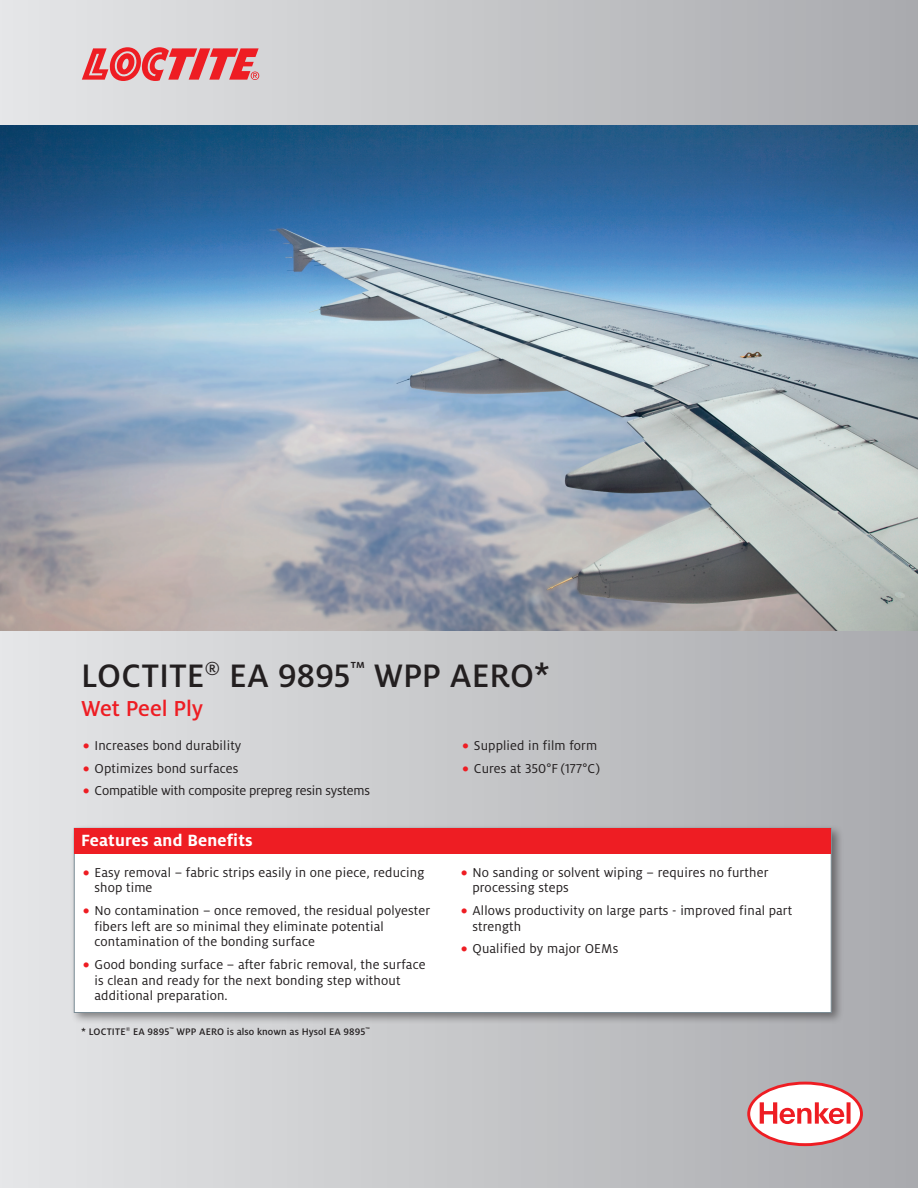
<style>
.page{position:relative;width:918px;height:1188px;background:#fff}
.page>*{position:absolute;margin:0;border:0;box-sizing:border-box;transform-origin:0 0}
.headline{font:500 36px "Henkel Milo";letter-spacing:-.005em;color:#231f20}
.subhead{font:500 24px "Henkel Milo";color:#ee1d23}
.Copy_9_5__usefirst{font:700 18px "Henkel Milo";letter-spacing:.01em;color:#fff}
.t1{font:14.25px/15.8px "Henkel Milo";letter-spacing:.01em;color:#231f20}
.t2{font:14.25px "Henkel Milo";letter-spacing:-.015em;color:#231f20}
.Caption_7{font:500 10.5px "Henkel Milo";letter-spacing:.01em;color:#231f20}
.s1{font-weight:700;color:#ee1d23}
</style>
<div class="page">
<div style="left:0;top:0;width:918px;height:1188px;background:linear-gradient(to right,#e5e6e7,#a9aaae)"></div>
<svg style="left:747px;top:1082px;width:116px;height:64px"></svg>
<img style="left:0;top:126px;width:918px;height:505px">
<div style="left:70px;top:824px;width:774px;height:201px;background:#231f20;opacity:.5"></div>
<div style="left:74px;top:828px;width:757px;height:185px;background:#fff;border:1px solid #7b8c95"></div>
<div style="left:74px;top:828px;width:757px;height:26px;background:#ee1d23"></div>
<svg style="left:82px;top:47px;width:177px;height:34px;background:#e47377"></svg>
<p class="headline" style="left:81px;top:656px;width:471px">LOCTITE<sup>®</sup> EA 9895<sup>™</sup> WPP AERO*</p>
<p class="subhead" style="left:81px;top:695px;width:124px">Wet Peel Ply</p>
<p class="t1" style="left:83px;top:738px;width:160px"><span class="s1">•</span> Increases bond durability</p>
<p class="t1" style="left:83px;top:760px;width:157px"><span class="s1">•</span> Optimizes bond surfaces</p>
<p class="t2" style="left:83px;top:783px;width:288px"><span class="s1">•</span> Compatible with composite prepreg resin systems</p>
<p class="Copy_9_5__usefirst" style="left:81px;top:830px;width:173px">Features and Benefits</p>
<p class="t1" style="left:94px;top:864px;width:332px;text-indent:-11px"><span class="s1">•</span> Easy removal – fabric strips easily in one piece, reducing shop time</p>
<p class="t1" style="left:94px;top:903px;width:337px;text-indent:-11px"><span class="s1">•</span> No contamination – once removed, the residual polyester fibers left are so minimal they eliminate potential contamination of the bonding surface</p>
<p class="t1" style="left:94px;top:957px;width:333px;text-indent:-11px"><span class="s1">•</span> Good bonding surface – after fabric removal, the surface is clean and ready for the next bonding step without additional preparation.</p>
<p class="Caption_7" style="left:81px;top:1026px;width:290px">* LOCTITE<sup>®</sup> EA 9895<sup>™</sup> WPP AERO is also known as Hysol EA 9895<sup>™</sup></p>
<p class="t1" style="left:463px;top:738px;width:136px"><span class="s1">•</span> Supplied in film form</p>
<p class="t1" style="left:463px;top:760px;width:139px"><span class="s1">•</span> Cures at 350°F (177°C)</p>
<p class="t1" style="left:472px;top:864px;width:298px;text-indent:-11px"><span class="s1">•</span> No sanding or solvent wiping – requires no further processing steps</p>
<p class="t1" style="left:472px;top:903px;width:321px;text-indent:-11px"><span class="s1">•</span> Allows productivity on large parts - improved final part strength</p>
<p class="t1" style="left:461px;top:941px;width:159px"><span class="s1">•</span> Qualified by major OEMs</p>
</div>
